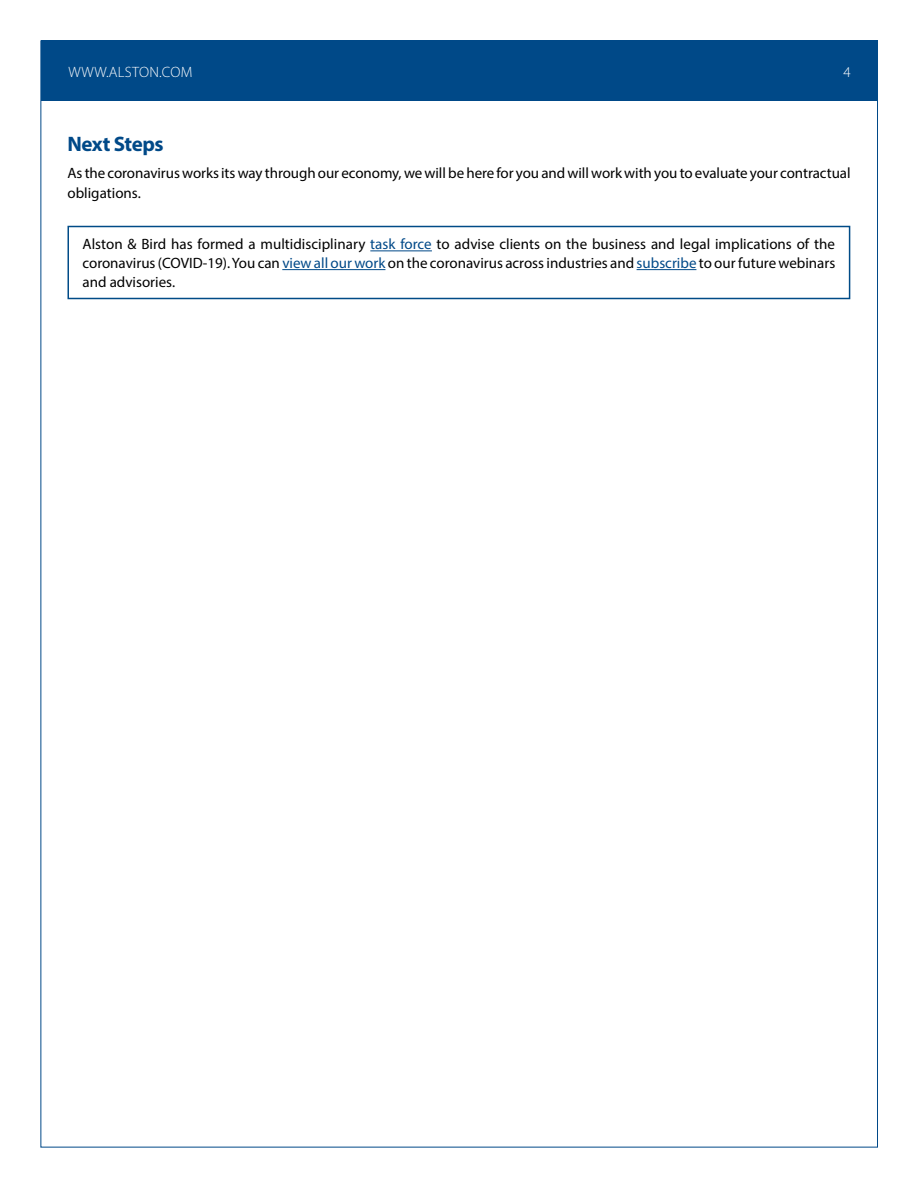
<style>
.page{position:relative;width:918px;height:1188px;background:#fff}
.page>*{position:absolute;margin:0;border:0;box-sizing:border-box;transform-origin:0 0}
.t1{font:700 21px "Myriad Pro";letter-spacing:-.025em;color:#004988}
.t2{font:15px/18.8px "Myriad Pro";letter-spacing:-.005em;color:#000}
.t3{font:300 15px "Myriad Pro";letter-spacing:.02em;color:#fff}
.s1{color:#004988}
</style>
<div class="page">
<div style="left:42px;top:40px;width:836px;height:61px;background:#004988"></div>
<hr style="left:370px;top:251px;width:62px;height:1px;background:#004988">
<hr style="left:282px;top:269px;width:103px;height:1px;background:#004988">
<hr style="left:637px;top:269px;width:59px;height:1px;background:#004988">
<div style="left:68px;top:226px;width:782px;height:73px;border:2px solid #004b87"></div>
<p class="t3" style="left:68px;top:63px;width:126px">WWW.ALSTON.COM</p>
<p class="t3" style="left:843px;top:63px;width:9px">4</p>
<h1 class="t1" style="left:68px;top:130px;width:98px">Next Steps</h1>
<p class="t2" style="left:68px;top:162px;width:785px;line-height:20.2px">As the coronavirus works its way through our economy, we will be here for you and will work with you to evaluate your contractual obligations.</p>
<p class="t2" style="left:82px;top:235px;width:754px;text-align:justify">Alston &amp; Bird has formed a multidisciplinary <span class="s1">task force</span> to advise clients on the business and legal implications of the coronavirus (COVID-19). You can <span class="s1">view all our work</span> on the coronavirus across industries and <span class="s1">subscribe</span> to our future webinars and advisories.</p>
</div>
